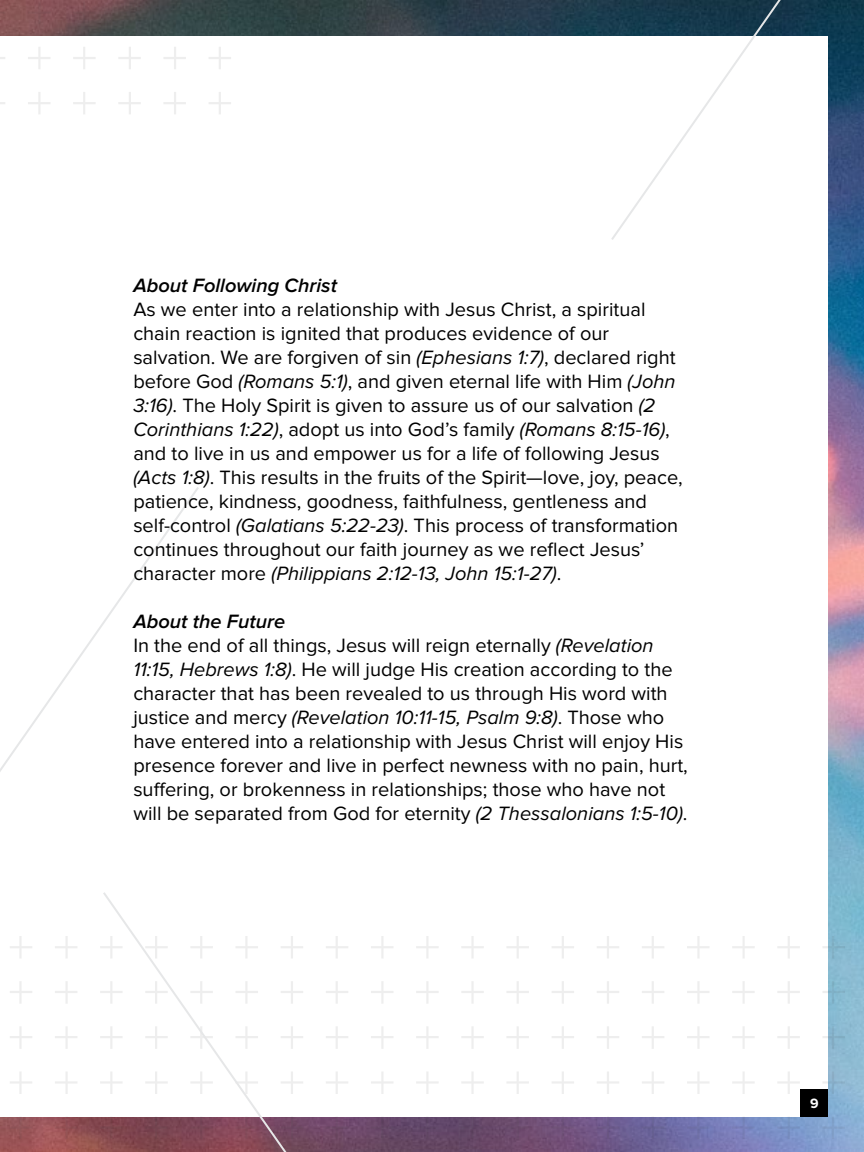
<style>
.page{position:relative;width:864px;height:1152px;background:#fff}
.page>*{position:absolute;margin:0;border:0;box-sizing:border-box;transform-origin:0 0}
.t1{font:20px/24px "Proxima Nova";color:#000}
.t2{font:italic 600 20px "Proxima Nova";color:#000}
.t3{font:700 14px "Proxima Nova";color:#fff}
.s1{font-style:italic}
.s2{font-weight:600;font-style:italic}
</style>
<div class="page">
<img style="left:0;top:0;width:864px;height:1152px">
<div style="left:0;top:36px;width:828px;height:1081px;background:#fff"></div>
<hr style="left:822px;top:991px;width:23px;height:2px;background:#414042">
<hr style="left:777px;top:991px;width:23px;height:2px;background:#414042">
<hr style="left:732px;top:991px;width:23px;height:2px;background:#414042">
<hr style="left:687px;top:991px;width:23px;height:2px;background:#414042">
<hr style="left:642px;top:991px;width:22px;height:2px;background:#414042">
<hr style="left:597px;top:991px;width:22px;height:2px;background:#414042">
<hr style="left:552px;top:991px;width:22px;height:2px;background:#414042">
<hr style="left:822px;top:1036px;width:23px;height:2px;background:#414042">
<hr style="left:777px;top:1036px;width:23px;height:2px;background:#414042">
<hr style="left:732px;top:1036px;width:23px;height:2px;background:#414042">
<hr style="left:687px;top:1036px;width:23px;height:2px;background:#414042">
<hr style="left:642px;top:1036px;width:22px;height:2px;background:#414042">
<hr style="left:597px;top:1036px;width:22px;height:2px;background:#414042">
<hr style="left:552px;top:1036px;width:22px;height:2px;background:#414042">
<hr style="left:822px;top:1081px;width:23px;height:3px;background:#414042">
<hr style="left:777px;top:1081px;width:23px;height:3px;background:#414042">
<hr style="left:732px;top:1081px;width:23px;height:3px;background:#414042">
<hr style="left:687px;top:1081px;width:23px;height:3px;background:#414042">
<hr style="left:642px;top:1081px;width:22px;height:3px;background:#414042">
<hr style="left:597px;top:1081px;width:22px;height:3px;background:#414042">
<hr style="left:552px;top:1081px;width:22px;height:3px;background:#414042">
<hr style="left:822px;top:1126px;width:23px;height:3px;background:#414042">
<hr style="left:777px;top:1126px;width:23px;height:3px;background:#414042">
<hr style="left:732px;top:1126px;width:23px;height:3px;background:#414042">
<hr style="left:687px;top:1126px;width:23px;height:3px;background:#414042">
<hr style="left:642px;top:1126px;width:22px;height:3px;background:#414042">
<hr style="left:597px;top:1126px;width:22px;height:3px;background:#414042">
<hr style="left:552px;top:1126px;width:22px;height:3px;background:#414042">
<hr style="left:100px;top:1126px;width:23px;height:3px;background:#414042">
<hr style="left:55px;top:1126px;width:22px;height:3px;background:#414042">
<hr style="left:10px;top:1126px;width:22px;height:3px;background:#414042">
<hr style="left:822px;top:946px;width:23px;height:2px;background:#414042">
<hr style="left:777px;top:946px;width:23px;height:2px;background:#414042">
<hr style="left:732px;top:946px;width:23px;height:2px;background:#414042">
<hr style="left:687px;top:946px;width:23px;height:2px;background:#414042">
<hr style="left:642px;top:946px;width:22px;height:2px;background:#414042">
<hr style="left:597px;top:946px;width:22px;height:2px;background:#414042">
<hr style="left:552px;top:946px;width:22px;height:2px;background:#414042">
<hr style="left:19px;top:1117px;width:3px;height:22px;background:#414042">
<hr style="left:65px;top:1117px;width:3px;height:22px;background:#414042">
<hr style="left:562px;top:1117px;width:2px;height:22px;background:#414042">
<hr style="left:562px;top:1071px;width:2px;height:23px;background:#414042">
<hr style="left:562px;top:1026px;width:2px;height:23px;background:#414042">
<hr style="left:562px;top:981px;width:2px;height:23px;background:#414042">
<hr style="left:562px;top:936px;width:2px;height:23px;background:#414042">
<hr style="left:652px;top:1117px;width:2px;height:22px;background:#414042">
<hr style="left:652px;top:1071px;width:2px;height:23px;background:#414042">
<hr style="left:652px;top:1026px;width:2px;height:23px;background:#414042">
<hr style="left:652px;top:981px;width:2px;height:23px;background:#414042">
<hr style="left:652px;top:936px;width:2px;height:23px;background:#414042">
<hr style="left:607px;top:1117px;width:2px;height:22px;background:#414042">
<hr style="left:607px;top:1071px;width:2px;height:23px;background:#414042">
<hr style="left:607px;top:1026px;width:2px;height:23px;background:#414042">
<hr style="left:607px;top:981px;width:2px;height:23px;background:#414042">
<hr style="left:607px;top:936px;width:2px;height:23px;background:#414042">
<hr style="left:743px;top:1117px;width:2px;height:22px;background:#414042">
<hr style="left:743px;top:1071px;width:2px;height:23px;background:#414042">
<hr style="left:743px;top:1026px;width:2px;height:23px;background:#414042">
<hr style="left:743px;top:981px;width:2px;height:23px;background:#414042">
<hr style="left:743px;top:936px;width:2px;height:23px;background:#414042">
<hr style="left:697px;top:1117px;width:3px;height:22px;background:#414042">
<hr style="left:697px;top:1071px;width:3px;height:23px;background:#414042">
<hr style="left:697px;top:1026px;width:3px;height:23px;background:#414042">
<hr style="left:697px;top:981px;width:3px;height:23px;background:#414042">
<hr style="left:697px;top:936px;width:3px;height:23px;background:#414042">
<hr style="left:832px;top:1117px;width:2px;height:22px;background:#414042">
<hr style="left:832px;top:1071px;width:2px;height:23px;background:#414042">
<hr style="left:832px;top:1026px;width:2px;height:23px;background:#414042">
<hr style="left:832px;top:981px;width:2px;height:23px;background:#414042">
<hr style="left:832px;top:936px;width:2px;height:23px;background:#414042">
<hr style="left:788px;top:1117px;width:2px;height:22px;background:#414042">
<hr style="left:788px;top:1071px;width:2px;height:23px;background:#414042">
<hr style="left:788px;top:1026px;width:2px;height:23px;background:#414042">
<hr style="left:788px;top:981px;width:2px;height:23px;background:#414042">
<hr style="left:788px;top:936px;width:2px;height:23px;background:#414042">
<hr style="left:209px;top:12px;width:22px;height:2px;background:#414042">
<hr style="left:163px;top:12px;width:23px;height:2px;background:#414042">
<hr style="left:118px;top:12px;width:23px;height:2px;background:#414042">
<hr style="left:73px;top:12px;width:23px;height:2px;background:#414042">
<hr style="left:28px;top:12px;width:23px;height:2px;background:#414042">
<hr style="left:209px;top:57px;width:22px;height:2px;background:#414042">
<hr style="left:163px;top:57px;width:23px;height:2px;background:#414042">
<hr style="left:118px;top:57px;width:23px;height:2px;background:#414042">
<hr style="left:73px;top:57px;width:23px;height:2px;background:#414042">
<hr style="left:28px;top:57px;width:23px;height:2px;background:#414042">
<hr style="left:209px;top:102px;width:22px;height:2px;background:#414042">
<hr style="left:163px;top:102px;width:23px;height:2px;background:#414042">
<hr style="left:118px;top:102px;width:23px;height:2px;background:#414042">
<hr style="left:73px;top:102px;width:23px;height:2px;background:#414042">
<hr style="left:28px;top:102px;width:23px;height:2px;background:#414042">
<hr style="left:83px;top:92px;width:2px;height:22px;background:#414042">
<hr style="left:83px;top:47px;width:2px;height:22px;background:#414042">
<hr style="left:83px;top:2px;width:2px;height:22px;background:#414042">
<hr style="left:38px;top:92px;width:3px;height:22px;background:#414042">
<hr style="left:38px;top:47px;width:3px;height:22px;background:#414042">
<hr style="left:38px;top:2px;width:3px;height:22px;background:#414042">
<hr style="left:129px;top:92px;width:2px;height:22px;background:#414042">
<hr style="left:129px;top:47px;width:2px;height:22px;background:#414042">
<hr style="left:129px;top:2px;width:2px;height:22px;background:#414042">
<hr style="left:219px;top:92px;width:2px;height:22px;background:#414042">
<hr style="left:219px;top:47px;width:2px;height:22px;background:#414042">
<hr style="left:219px;top:2px;width:2px;height:22px;background:#414042">
<hr style="left:174px;top:92px;width:2px;height:22px;background:#414042">
<hr style="left:174px;top:47px;width:2px;height:22px;background:#414042">
<hr style="left:174px;top:2px;width:2px;height:22px;background:#414042">
<svg style="left:101px;top:936px;width:438px;height:216px"></svg>
<svg style="left:0;top:487px;width:201px;height:621px"></svg>
<svg style="left:609px;top:0;width:255px;height:242px"></svg>
<div style="left:801px;top:1089px;width:27px;height:28px;background:#000"></div>
<p class="t2" style="left:133px;top:274px;width:205px">About Following Christ</p>
<p class="t1" style="left:133px;top:298px;width:551px">As we enter into a relationship with Jesus Christ, a spiritual chain reaction is ignited that produces evidence of our salvation. We are forgiven of sin <span class="s1">(Ephesians 1:7)</span>, declared right before God <span class="s1">(Romans 5:1)</span>, and given eternal life with Him <span class="s1">(John 3:16)</span>. The Holy Spirit is given to assure us of our salvation <span class="s1">(2<br>Corinthians 1:22)</span>, adopt us into God’s family <span class="s1">(Romans 8:15-16)</span>, and to live in us and empower us for a life of following Jesus <span class="s1">(Acts 1:8)</span>. This results in the fruits of the Spirit—love, joy, peace, patience, kindness, goodness, faithfulness, gentleness and self-control <span class="s1">(Galatians 5:22-23)</span>. This process of transformation continues throughout our faith journey as we reflect Jesus’ character more <span class="s1">(Philippians 2:12-13, John 15:1-27)</span>.</p>
<p class="t1" style="left:133px;top:610px;width:556px"><span class="s2">About the Future<br></span>In the end of all things, Jesus will reign eternally <span class="s1">(Revelation 11:15, Hebrews 1:8)</span>. He will judge His creation according to the character that has been revealed to us through His word with justice and mercy <span class="s1">(Revelation 10:11-15, Psalm 9:8)</span>. Those who have entered into a relationship with Jesus Christ will enjoy His presence forever and live in perfect newness with no pain, hurt, suffering, or brokenness in relationships; those who have not will be separated from God for eternity <span class="s1">(2 Thessalonians 1:5-10)</span>.</p>
<p class="t3" style="left:810px;top:1095px;width:10px">9</p>
</div>
